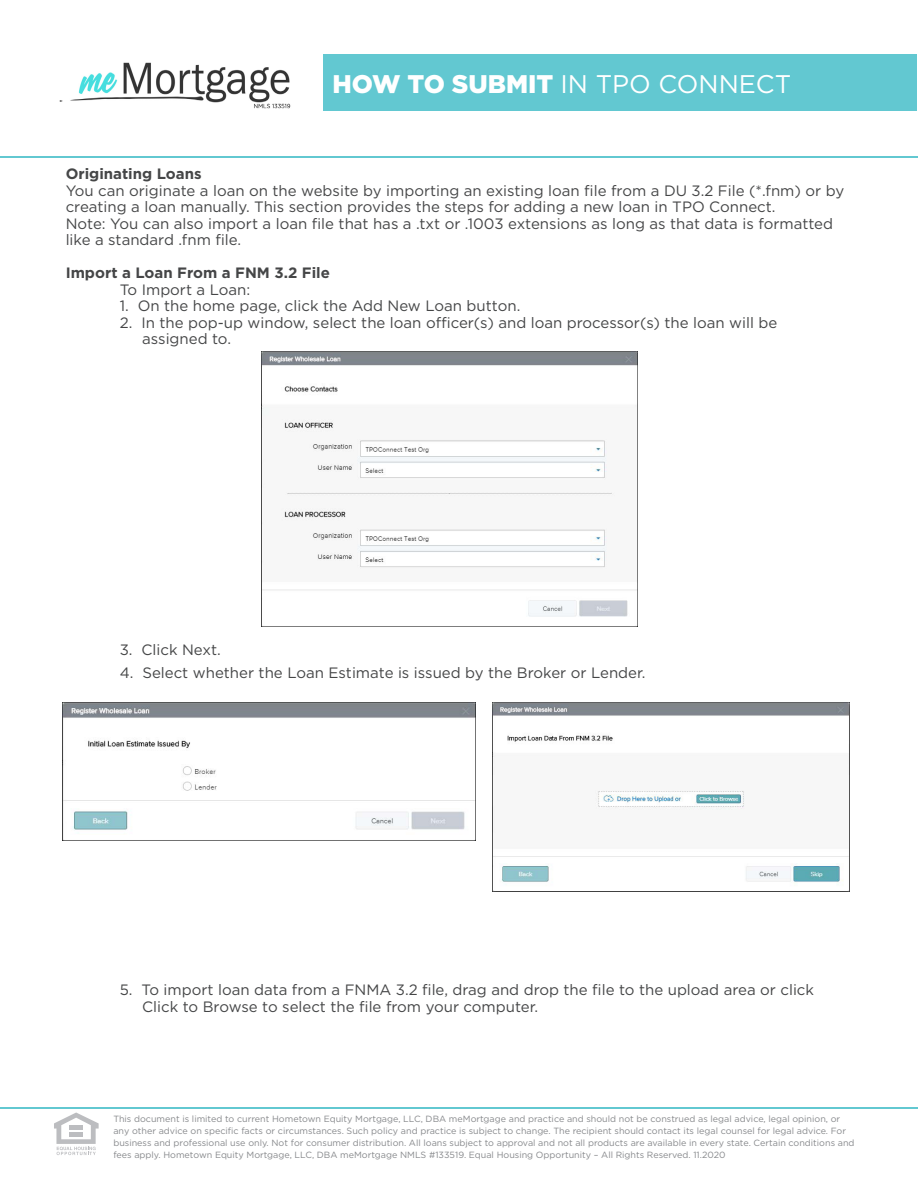
<style>
.page{position:relative;width:918px;height:1188px;background:#fff}
.page>*{position:absolute;margin:0;border:0;box-sizing:border-box;transform-origin:0 0}
.t1{font:25.5px "Gotham";color:#fff}
.t2{font:15px/16.5px "Gotham";color:#454647}
.t3{font:700 15px "Gotham";color:#454647}
.t4{font:9px/12px "Gotham";color:#87898c}
.s1{font-weight:900}
</style>
<div class="page">
<div style="left:323px;top:55px;width:594px;height:56px;background:#62c8d1"></div>
<svg style="left:54px;top:1113px;width:45px;height:42px"></svg>
<div style="left:69px;top:1125px;width:14px;height:5px;background:#bcbdc0"></div>
<div style="left:69px;top:1132px;width:14px;height:5px;background:#bcbdc0"></div>
<hr style="left:0;top:1107px;width:918px;height:2px;background:#62c8d1">
<img style="left:59px;top:62px;width:232px;height:47px">
<hr style="left:0;top:156px;width:918px;height:1px;background:#62c8d1">
<img style="left:261px;top:352px;width:377px;height:275px">
<img style="left:62px;top:702px;width:413px;height:138px">
<img style="left:492px;top:702px;width:358px;height:189px">
<p class="t1" style="left:332px;top:67px;width:460px"><span class="s1">HOW TO SUBMIT</span> IN TPO CONNECT</p>
<p class="t3" style="left:66px;top:164px;width:137px">Originating Loans</p>
<p class="t2" style="left:66px;top:182px;width:780px">You can originate a loan on the website by importing an existing loan file from a DU 3.2 File (*.fnm) or by</p>
<p class="t2" style="left:66px;top:199px;width:711px">creating a loan manually. This section provides the steps for adding a new loan in TPO Connect.</p>
<p class="t2" style="left:66px;top:215px;width:769px">Note: You can also import a loan file that has a .txt or .1003 extensions as long as that data is formatted</p>
<p class="t2" style="left:66px;top:232px;width:177px">like a standard .fnm file.</p>
<p class="t3" style="left:66px;top:263px;width:266px">Import a Loan From a FNM 3.2 File</p>
<p class="t2" style="left:120px;top:281px;width:132px">To Import a Loan:</p>
<p class="t2" style="left:120px;top:298px;width:402px">1. On the home page, click the Add New Loan button.</p>
<p class="t2" style="left:120px;top:314px;width:659px">2. In the pop-up window, select the loan officer(s) and loan processor(s) the loan will be</p>
<p class="t2" style="left:142px;top:331px;width:90px">assigned to.</p>
<p class="t2" style="left:120px;top:642px;width:103px">3. Click Next.</p>
<p class="t2" style="left:120px;top:664px;width:527px">4. Select whether the Loan Estimate is issued by the Broker or Lender.</p>
<p class="t2" style="left:142px;top:981px;width:673px;text-indent:-22px">5. To import loan data from a FNMA 3.2 file, drag and drop the file to the upload area or click<br>Click to Browse to select the file from your computer.</p>
<p class="t4" style="left:113px;top:1113px;width:743px">This document is limited to current Hometown Equity Mortgage, LLC, DBA meMortgage and practice and should not be construed as legal advice, legal opinion, or any other advice on specific facts or circumstances. Such policy and practice is subject to change. The recipient should contact its legal counsel for legal advice. For business and professional use only. Not for consumer distribution. All loans subject to approval and not all products are available in every state. Certain conditions and fees apply. Hometown Equity Mortgage, LLC, DBA meMortgage NMLS #133519. Equal Housing Opportunity – All Rights Reserved. 11.2020</p>
</div>
